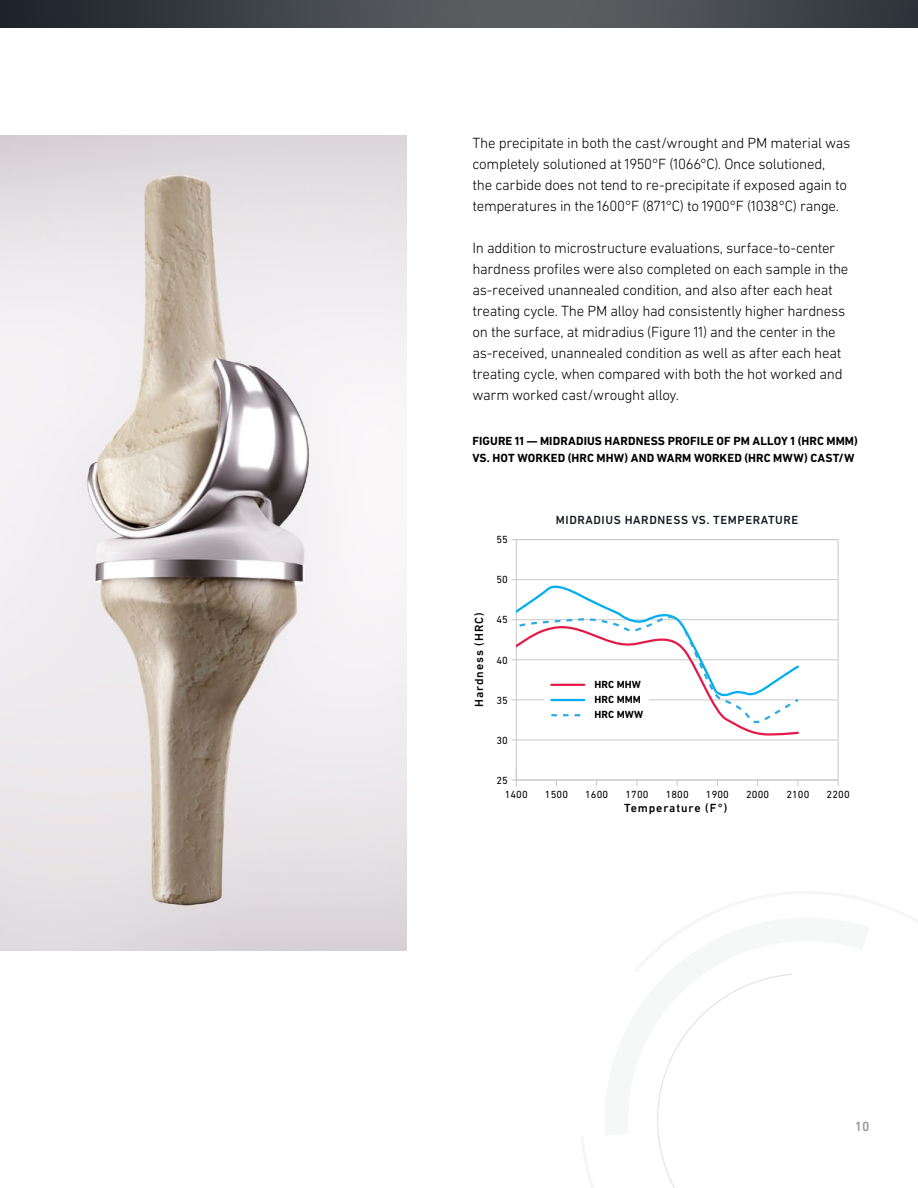
<style>
.page{position:relative;width:918px;height:1188px;background:#fff}
.page>*{position:absolute;margin:0;border:0;box-sizing:border-box;transform-origin:0 0}
.t1{font:300 15px/21px "DIN Next LT Pro";letter-spacing:-.02em;color:#000}
.t2{font:500 13.5px "DIN Next LT Pro";color:#97999b}
.t3{font:500 12px/14.4px "DIN Next LT Pro";letter-spacing:.05em;color:#111821}
.t4{font:700 12px/16.5px "DIN Next LT Pro";letter-spacing:.005em;color:#000}
.t5{font:500 12px "DIN Next LT Pro";letter-spacing:.075em;color:#010101}
.t6{font:10.5px "DIN Next LT Pro";letter-spacing:.01em;color:#010101}
.t7{font:700 10.5px/15.1px "DIN Next LT Pro";letter-spacing:.01em;color:#010101}
</style>
<div class="page">
<img style="left:0;top:0;width:918px;height:28px">
<div style="left:516px;top:539px;width:322px;height:241px;border:1px solid #c8c8c6"></div>
<hr style="left:512px;top:539px;width:326px;height:1px;background:#c8c8c6">
<hr style="left:512px;top:579px;width:326px;height:1px;background:#c8c8c6">
<hr style="left:512px;top:619px;width:326px;height:1px;background:#c8c8c6">
<hr style="left:512px;top:700px;width:326px;height:1px;background:#c8c8c6">
<hr style="left:512px;top:660px;width:326px;height:1px;background:#c8c8c6">
<hr style="left:512px;top:740px;width:326px;height:1px;background:#c8c8c6">
<svg style="left:516px;top:769px;width:1px;height:17px"></svg>
<hr style="left:512px;top:780px;width:326px;height:1px;background:#c8c8c6">
<svg style="left:516px;top:583px;width:284px;height:153px"></svg>
<img style="left:0;top:135px;width:406px;height:815px">
<p class="t1" style="left:472px;top:132px;width:379px">The precipitate in both the cast/wrought and PM material was completely solutioned at 1950°F (1066°C). Once solutioned,<br>the carbide does not tend to re-precipitate if exposed again to temperatures in the 1600°F (871°C) to 1900°F (1038°C) range.</p>
<p class="t1" style="left:472px;top:237px;width:377px">In addition to microstructure evaluations, surface-to-center hardness profiles were also completed on each sample in the as-received unannealed condition, and also after each heat treating cycle. The PM alloy had consistently higher hardness on the surface, at midradius (Figure 11) and the center in the as-received, unannealed condition as well as after each heat treating cycle, when compared with both the hot worked and warm worked cast/wrought alloy.</p>
<p class="t4" style="left:472px;top:433px;width:387px">FIGURE 11 — MIDRADIUS HARDNESS PROFILE OF PM ALLOY 1 (HRC MMM)<br>VS. HOT WORKED (HRC MHW) AND WARM WORKED (HRC MWW) CAST/W</p>
<p class="t3" style="left:476px;top:443px;width:388px">FIGURE 11 — MIDRADIUS HARDNESS PROFILE OF PM ALLOY 1 (HRC<br>MMM) VS. HOT WORKED (HRC MHW) AND WARM WORKED (HRC</p>
<p class="t6" style="left:496px;top:533px;width:13px">55</p>
<p class="t3" style="left:556px;top:513px;width:244px">MIDRADIUS HARDNESS VS. TEMPERATURE</p>
<p class="t5" style="left:472px;top:707px;width:96px;rotate:-90deg">Hardness (HRC)</p>
<p class="t6" style="left:496px;top:574px;width:13px">50</p>
<p class="t6" style="left:496px;top:614px;width:13px">45</p>
<p class="t6" style="left:496px;top:654px;width:13px">40</p>
<p class="t6" style="left:496px;top:694px;width:13px">35</p>
<p class="t6" style="left:496px;top:734px;width:13px">30</p>
<p class="t7" style="left:594px;top:677px;width:50px">HRC MHW<br>HRC MMM<br>HRC MWW</p>
<p class="t6" style="left:496px;top:775px;width:13px">25</p>
<p class="t6" style="left:505px;top:788px;width:25px">1400</p>
<p class="t6" style="left:545px;top:788px;width:25px">1500</p>
<p class="t6" style="left:585px;top:788px;width:25px">1600</p>
<p class="t6" style="left:625px;top:788px;width:25px">1700</p>
<p class="t6" style="left:666px;top:788px;width:25px">1800</p>
<p class="t6" style="left:706px;top:788px;width:25px">1900</p>
<p class="t6" style="left:746px;top:788px;width:25px">2000</p>
<p class="t6" style="left:786px;top:788px;width:25px">2100</p>
<p class="t6" style="left:827px;top:788px;width:25px">2200</p>
<p class="t5" style="left:624px;top:801px;width:105px">Temperature (F°)</p>
<p class="t2" style="left:855px;top:1119px;width:16px">10</p>
</div>
